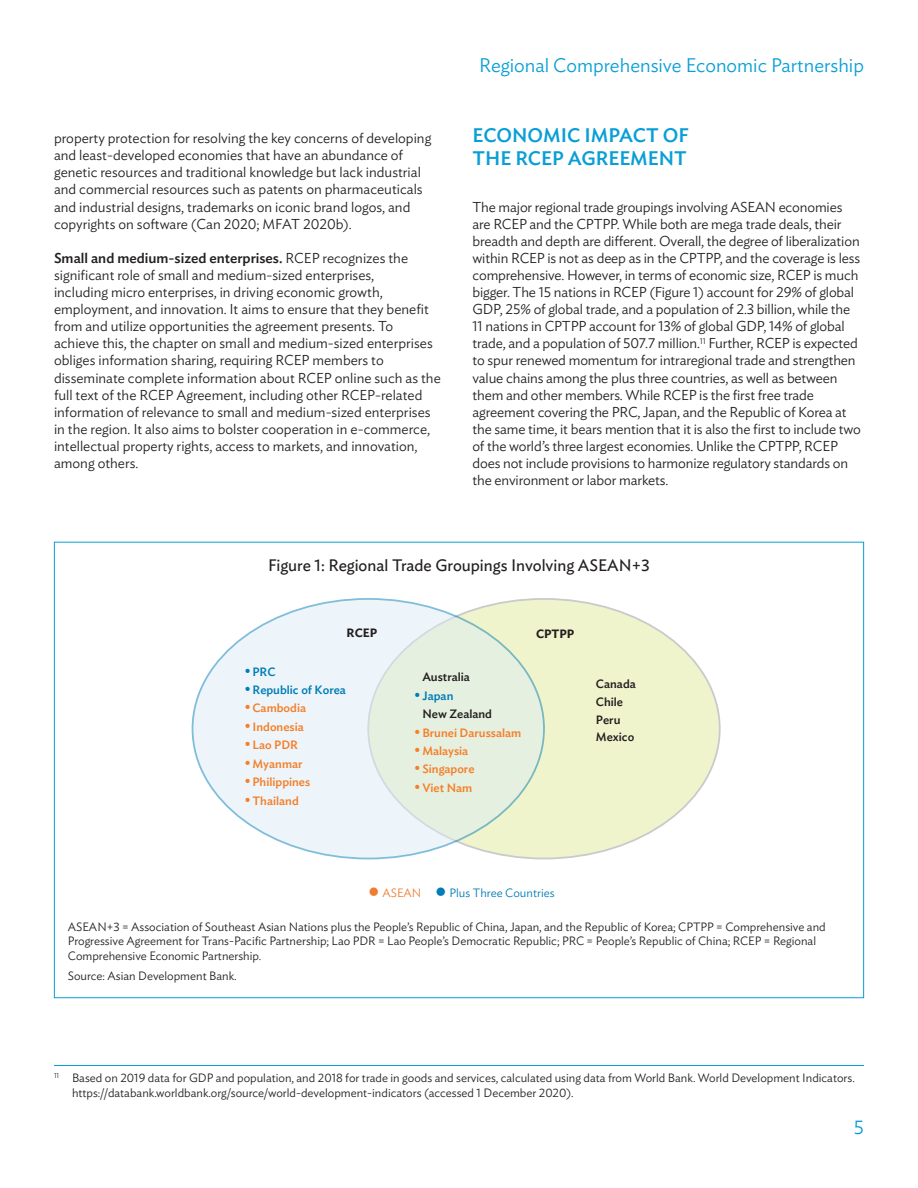
<style>
.page{position:relative;width:918px;height:1188px;background:#fff}
.page>*{position:absolute;margin:0;border:0;box-sizing:border-box;transform-origin:0 0}
.t1{font:300 19.5px "Ideal Sans";color:#089fd6}
.t2{font:500 19.5px/23.4px "Ideal Sans";color:#089fd6}
.t3{font:16.5px "Ideal Sans";color:#231f20}
.t4{font:300 14.25px/17.1px "Ideal Sans";letter-spacing:-.01em;color:#231f20}
.t5{font:300 12px/14.4px "Ideal Sans";color:#231f20}
.t6{font:500 12px "Ideal Sans";color:#f47f2a}
.t7{font:500 12px/17.7px "Ideal Sans";color:#231f20}
.t8{font:300 12px "Ideal Sans";color:#007cb6}
.t9{font:500 12px "Ideal Sans";color:#007cb6}
.t10{font:600 12px "Ideal Sans";color:#231f20}
.s1{font-weight:500}
.s2{font-weight:400;font-size:14.4px}
.s3{font-weight:400;font-size:14.4px;color:#007cb6}
.s4{color:#007cb6}
.s5{color:#ee7d2f}
</style>
<div class="page">
<hr style="left:54px;top:1065px;width:810px;height:1px;background:#089fd6">
<div style="left:368px;top:599px;width:352px;height:260px;background:#f0f4cc;border-radius:50%"></div>
<svg style="left:193px;top:599px;width:351px;height:260px;background:#e9f1ee"></svg>
<div style="left:322px;top:618px;width:91px;height:25px;background:#eef5fa"></div>
<p class="t4" style="left:54px;top:128px;width:379px">property protection for resolving the key concerns of developing and least-developed economies that have an abundance of genetic resources and traditional knowledge but lack industrial and commercial resources such as patents on pharmaceuticals and industrial designs, trademarks on iconic brand logos, and copyrights on software (Can 2020; MFAT 2020b).</p>
<p class="t4" style="left:54px;top:248px;width:388px"><span class="s1">Small and medium-sized enterprises.</span> RCEP recognizes the significant role of small and medium-sized enterprises,<br>including micro enterprises, in driving economic growth, employment, and innovation. It aims to ensure that they benefit from and utilize opportunities the agreement presents. To achieve this, the chapter on small and medium-sized enterprises obliges information sharing, requiring RCEP members to disseminate complete information about RCEP online such as the full text of the RCEP Agreement, including other RCEP-related information of relevance to small and medium-sized enterprises in the region. It also aims to bolster cooperation in e-commerce, intellectual property rights, access to markets, and innovation, among others.</p>
<h1 class="t1" style="left:479px;top:50px;width:386px">Regional Comprehensive Economic Partnership</h1>
<h1 class="t2" style="left:472px;top:122px;width:204px;text-indent:71px">mic Impact of the RCEP Agreement</h1>
<p class="t4" style="left:472px;top:197px;width:390px">The major regional trade groupings involving ASEAN economies are RCEP and the CPTPP. While both are mega trade deals, their breadth and depth are different. Overall, the degree of liberalization within RCEP is not as deep as in the CPTPP, and the coverage is less comprehensive. However, in terms of economic size, RCEP is much bigger. The 15 nations in RCEP (Figure 1) account for 29% of global GDP, 25% of global trade, and a population of 2.3 billion, while the 11 nations in CPTPP account for 13% of global GDP, 14% of global trade, and a population of 507.7 million.<sup>11</sup> Further, RCEP is expected to spur renewed momentum for intraregional trade and strengthen value chains among the plus three countries, as well as between them and other members. While RCEP is the first free trade agreement covering the PRC, Japan, and the Republic of Korea at the same time, it bears mention that it is also the first to include two of the world’s three largest economies. Unlike the CPTPP, RCEP does not include provisions to harmonize regulatory standards on the environment or labor markets.</p>
<h1 class="t2" style="left:472px;top:122px;width:27px">Econo</h1>
<p class="t3" style="left:268px;top:553px;width:383px">Figure 1: Regional Trade Groupings Involving ASEAN+3</p>
<p class="t10" style="left:347px;top:624px;width:32px">RCEP</p>
<p class="t10" style="left:536px;top:625px;width:40px">CPTPP</p>
<p class="t9" style="left:244px;top:662px;width:33px"><span class="s2">•</span>PRC</p>
<p class="t9" style="left:244px;top:681px;width:103px"><span class="s2">•</span>Republic of Korea</p>
<p class="t6" style="left:244px;top:699px;width:63px"><span class="s2">•</span>Cambodia</p>
<p class="t6" style="left:244px;top:717px;width:61px"><span class="s2">•</span> Indonesia</p>
<p class="t6" style="left:244px;top:736px;width:55px"><span class="s2">•</span> Lao PDR</p>
<p class="t6" style="left:244px;top:754px;width:60px"><span class="s2">•</span>Myanmar</p>
<p class="t6" style="left:244px;top:773px;width:68px"><span class="s2">•</span>Philippines</p>
<p class="t6" style="left:244px;top:791px;width:56px"><span class="s2">•</span>Thailand</p>
<p class="t7" style="left:422px;top:667px;width:49px">Australia</p>
<p class="t7" style="left:422px;top:685px;width:71px;line-height:18.5px;text-indent:-8px"><span class="s3">•</span> <span class="s4">Japan<br></span>New Zealand</p>
<p class="t6" style="left:414px;top:723px;width:109px"><span class="s2">•</span>Brunei Darussalam</p>
<p class="t6" style="left:414px;top:742px;width:56px"><span class="s2">•</span>Malaysia</p>
<p class="t6" style="left:414px;top:760px;width:62px"><span class="s2">•</span> Singapore</p>
<p class="t6" style="left:414px;top:778px;width:60px"><span class="s2">•</span>Viet Nam</p>
<p class="t7" style="left:596px;top:674px;width:41px">Canada<br>Chile<br>Peru<br>Mexico</p>
<p class="t8" style="left:368px;top:884px;width:188px"><span class="s5">● ASEAN</span> ● Plus Three Countries</p>
<p class="t5" style="left:68px;top:918px;width:759px">ASEAN+3 = Association of Southeast Asian Nations plus the People’s Republic of China, Japan, and the Republic of Korea; CPTPP = Comprehensive and<br>Progressive Agreement for Trans-Pacific Partnership; Lao PDR = Lao People’s Democratic Republic; PRC = People’s Republic of China; RCEP = Regional<br>Comprehensive Economic Partnership.</p>
<p class="t5" style="left:68px;top:968px;width:170px">Source: Asian Development Bank.</p>
<p class="t5" style="left:72px;top:1070px;width:784px;text-indent:-18px"><sup>11</sup> Based on 2019 data for GDP and population, and 2018 for trade in goods and services, calculated using data from World Bank. World Development Indicators. https://databank.worldbank.org/source/world-development-indicators (accessed 1 December 2020).</p>
<h1 class="t1" style="left:854px;top:1112px;width:12px">5</h1>
</div>
